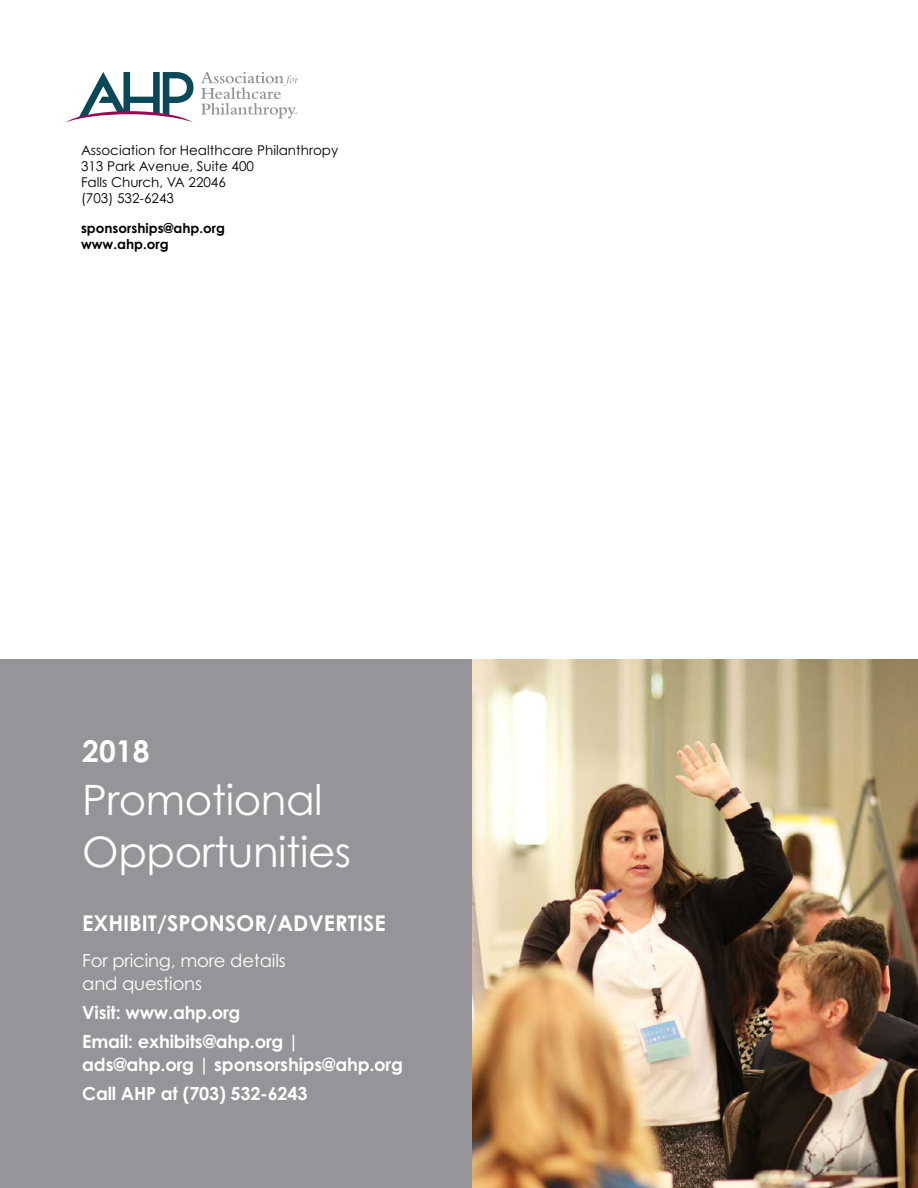
<style>
.page{position:relative;width:918px;height:1188px;background:#fff}
.page>*{position:absolute;margin:0;border:0;box-sizing:border-box;transform-origin:0 0}
.t1{font:42px/52.5px "Century Gothic";letter-spacing:-.01em;color:#fff}
.t2{font:700 30px "Century Gothic";color:#fff}
.t3{font:700 21.75px "Century Gothic";color:#fff}
.t4{font:700 18px/29.2px "Century Gothic";letter-spacing:-.01em;color:#fff}
.t5{font:18px/22.5px "Century Gothic";letter-spacing:-.01em;color:#fff}
.t6{font:13.5px/16.2px "Century Gothic";color:#000}
.t7{font:700 13.5px/16.2px "Century Gothic";color:#000}
</style>
<div class="page">
<div style="left:0;top:660px;width:472px;height:528px;background:#959498"></div>
<svg style="left:66px;top:72px;width:128px;height:50px"></svg>
<svg style="left:201px;top:72px;width:97px;height:46px"></svg>
<img style="left:472px;top:660px;width:446px;height:528px">
<p class="t6" style="left:81px;top:141px;width:259px">Association for Healthcare Philanthropy<br>313 Park Avenue, Suite 400<br>Falls Church, VA 22046<br>(703) 532-6243</p>
<p class="t7" style="left:81px;top:220px;width:146px">sponsorships@ahp.org www.ahp.org</p>
<h2 class="t2" style="left:82px;top:733px;width:69px">2018</h2>
<h1 class="t1" style="left:82px;top:773px;width:270px">Promotional<br>Opportunities</h1>
<p class="t3" style="left:82px;top:910px;width:305px">EXHIBIT/SPONSOR/ADVERTISE</p>
<p class="t5" style="left:82px;top:949px;width:205px">For pricing, more details and questions</p>
<p class="t4" style="left:82px;top:997px;width:218px">Visit: www.ahp.org<br>Email: exhibits@ahp.org |</p>
<p class="t4" style="left:82px;top:1049px;width:322px">ads@ahp.org | sponsorships@ahp.org<br>Call AHP at (703) 532-6243</p>
</div>
